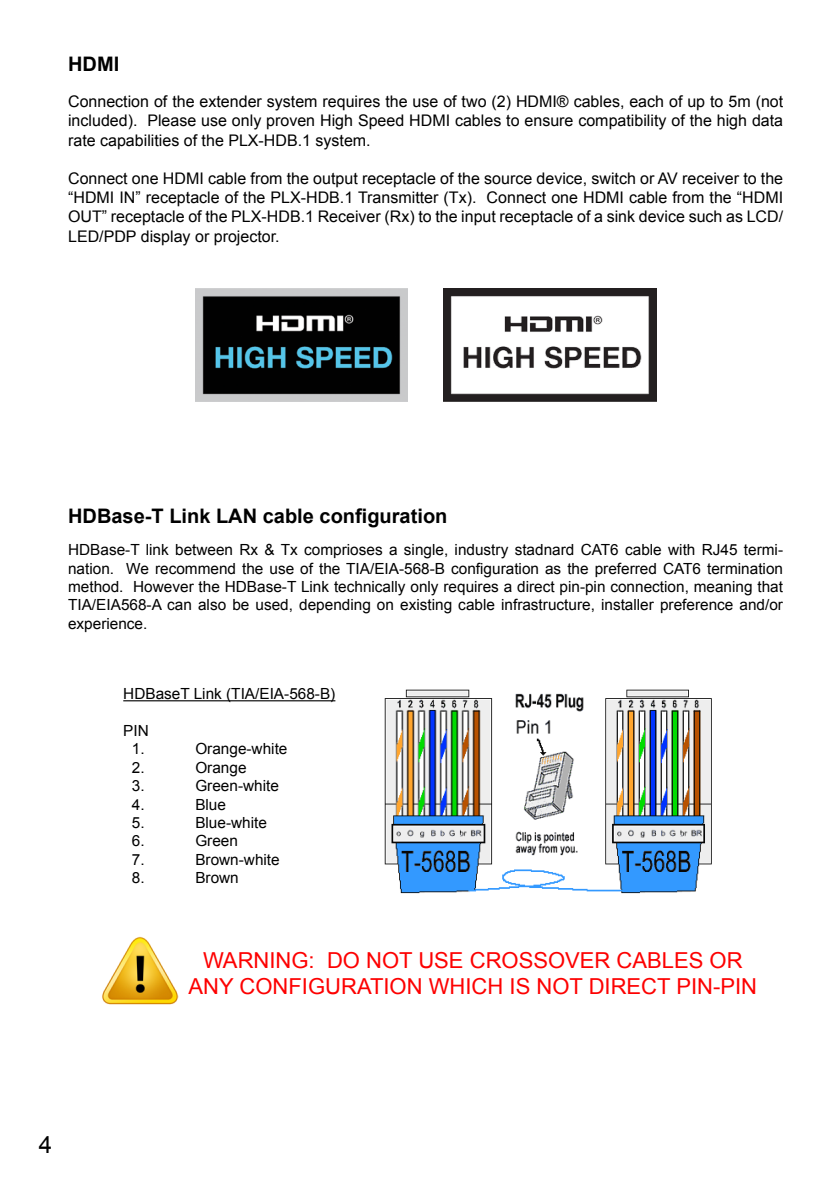
<style>
.page{position:relative;width:840px;height:1191px;background:#fff}
.page>*{position:absolute;margin:0;border:0;box-sizing:border-box;transform-origin:0 0}
.t1{font:24px "Arial";color:#000}
.t2{font:22px "Arial";color:#fd0000}
.t3{font:700 20px "Arial";color:#000}
.t4{font:16px/19.2px "Arial";color:#000;text-align:justify}
.t5{font:15.4px/18.4px "Arial";color:#000;text-align:justify}
</style>
<div class="page">
<hr style="left:123px;top:700px;width:212px;height:1px;background:#000">
<img style="left:384px;top:689px;width:328px;height:205px">
<img style="left:102px;top:936px;width:76px;height:69px">
<img style="left:195px;top:288px;width:212px;height:114px">
<img style="left:443px;top:288px;width:213px;height:114px">
<p class="t3" style="left:68px;top:51px;width:53px">HDMI</p>
<p class="t4" style="left:68px;top:92px;width:716px">Connection of the extender system requires the use of two (2) HDMI® cables, each of up to 5m (not included). Please use only proven High Speed HDMI cables to ensure compatibility of the high data rate capabilities of the PLX-HDB.1 system.</p>
<p class="t4" style="left:68px;top:169px;width:716px">Connect one HDMI cable from the output receptacle of the source device, switch or AV receiver to the “HDMI IN” receptacle of the PLX-HDB.1 Transmitter (Tx). Connect one HDMI cable from the “HDMI OUT” receptacle of the PLX-HDB.1 Receiver (Rx) to the input receptacle of a sink device such as LCD/ LED/PDP display or projector.</p>
<p class="t3" style="left:68px;top:502px;width:380px">HDBase-T Link LAN cable configuration</p>
<p class="t5" style="left:68px;top:540px;width:716px">HDBase-T link between Rx &amp; Tx comprioses a single, industry stadnard CAT6 cable with RJ45 termi&shy;nation. We recommend the use of the TIA/EIA-568-B configuration as the preferred CAT6 termination method. However the HDBase-T Link technically only requires a direct pin-pin connection, meaning that TIA/EIA568-A can also be used, depending on existing cable infrastructure, installer preference and/or experience.</p>
<p class="t5" style="left:123px;top:684px;width:213px">HDBaseT Link (TIA/EIA-568-B)</p>
<p class="t5" style="left:123px;top:721px;width:27px">PIN</p>
<p class="t5" style="left:132px;top:740px;width:14px">1.</p>
<p class="t5" style="left:195px;top:740px;width:94px">Orange-white</p>
<p class="t5" style="left:132px;top:758px;width:14px">2.</p>
<p class="t5" style="left:195px;top:758px;width:53px">Orange</p>
<p class="t5" style="left:132px;top:776px;width:14px">3.</p>
<p class="t5" style="left:195px;top:776px;width:85px">Green-white</p>
<p class="t5" style="left:132px;top:795px;width:14px">4.</p>
<p class="t5" style="left:195px;top:795px;width:32px">Blue</p>
<p class="t5" style="left:132px;top:813px;width:14px">5.</p>
<p class="t5" style="left:195px;top:813px;width:73px">Blue-white</p>
<p class="t5" style="left:132px;top:832px;width:14px">6.</p>
<p class="t5" style="left:195px;top:832px;width:44px">Green</p>
<p class="t5" style="left:132px;top:850px;width:14px">7.</p>
<p class="t5" style="left:195px;top:850px;width:86px">Brown-white</p>
<p class="t5" style="left:132px;top:868px;width:14px">8.</p>
<p class="t5" style="left:195px;top:868px;width:45px">Brown</p>
<p class="t2" style="left:203px;top:946px;width:541px">WARNING: DO NOT USE CROSSOVER CABLES OR</p>
<p class="t2" style="left:188px;top:972px;width:569px">ANY CONFIGURATION WHICH IS NOT DIRECT PIN-PIN</p>
<p class="t1" style="left:39px;top:1129px;width:15px">4</p>
</div>
